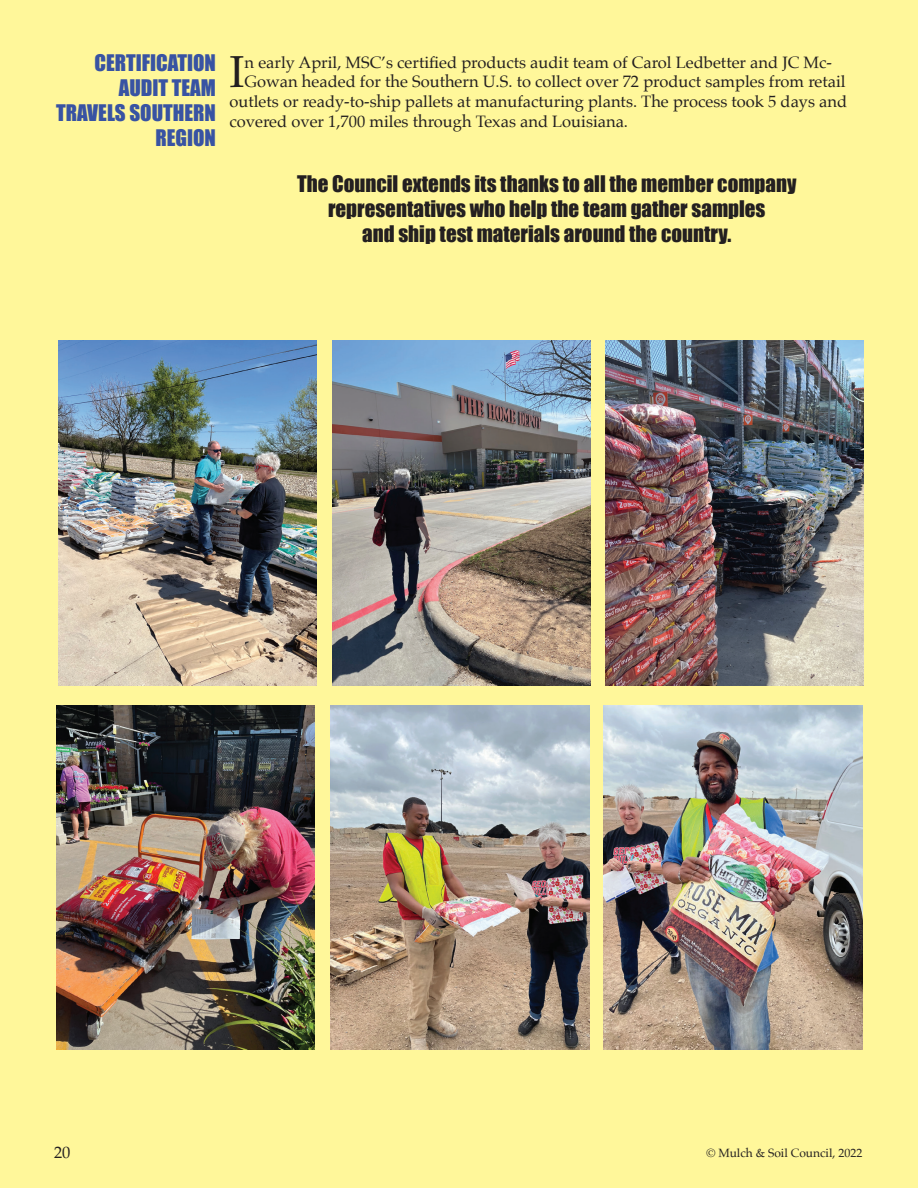
<style>
.page{position:relative;width:918px;height:1188px;background:#fff}
.page>*{position:absolute;margin:0;border:0;box-sizing:border-box;transform-origin:0 0}
.t1{font:44.85px "Palatino";color:#231f20}
.t2{font:21px/25.2px "Impact";color:#231f20;text-align:center}
.t3{font:21px/25.2px "Impact";color:#3853a3;text-align:right}
.t4{font:16.5px "Palatino";color:#231f20}
.t5{font:15px "Palatino";color:#231f20}
.t6{font:12px "Palatino";color:#231f20}
</style>
<div class="page">
<div style="left:0;top:0;width:917px;height:1188px;background:#fff79a"></div>
<hr style="left:917px;top:0;width:1px;height:1188px;background:#fff79a">
<img style="left:58px;top:341px;width:258px;height:344px">
<img style="left:332px;top:341px;width:259px;height:344px">
<img style="left:606px;top:341px;width:258px;height:344px">
<img style="left:56px;top:705px;width:259px;height:345px">
<img style="left:331px;top:705px;width:258px;height:345px">
<img style="left:604px;top:705px;width:258px;height:345px">
<p class="t3" style="left:56px;top:50px;width:161px">CERTIFICATION<br>AUDIT TEAM<br>TRAVELS SOUTHERN<br>REGION</p>
<h1 class="t1" style="left:230px;top:35px;width:17px">I</h1>
<p class="t4" style="left:245px;top:48px;width:589px">n early April, MSC’s certified products audit team of Carol Ledbetter and JC Mc-</p>
<p class="t4" style="left:245px;top:68px;width:603px">Gowan headed for the Southern U.S. to collect over 72 product samples from retail</p>
<p class="t4" style="left:229px;top:88px;width:619px">outlets or ready-to-ship pallets at manufacturing plants. The process took 5 days and</p>
<p class="t4" style="left:229px;top:108px;width:400px">covered over 1,700 miles through Texas and Louisiana.</p>
<p class="t2" style="left:297px;top:171px;width:501px">The Council extends its thanks to all the member company representatives who help the team gather samples<br>and ship test materials around the country.</p>
<p class="t5" style="left:54px;top:1141px;width:16px">20</p>
<p class="t5" style="left:667px;top:1141px;width:197px">© Mulch &amp; Soil Council, 2005</p>
<p class="t6" style="left:706px;top:1143px;width:158px">© Mulch &amp; Soil Council, 2022</p>
</div>
